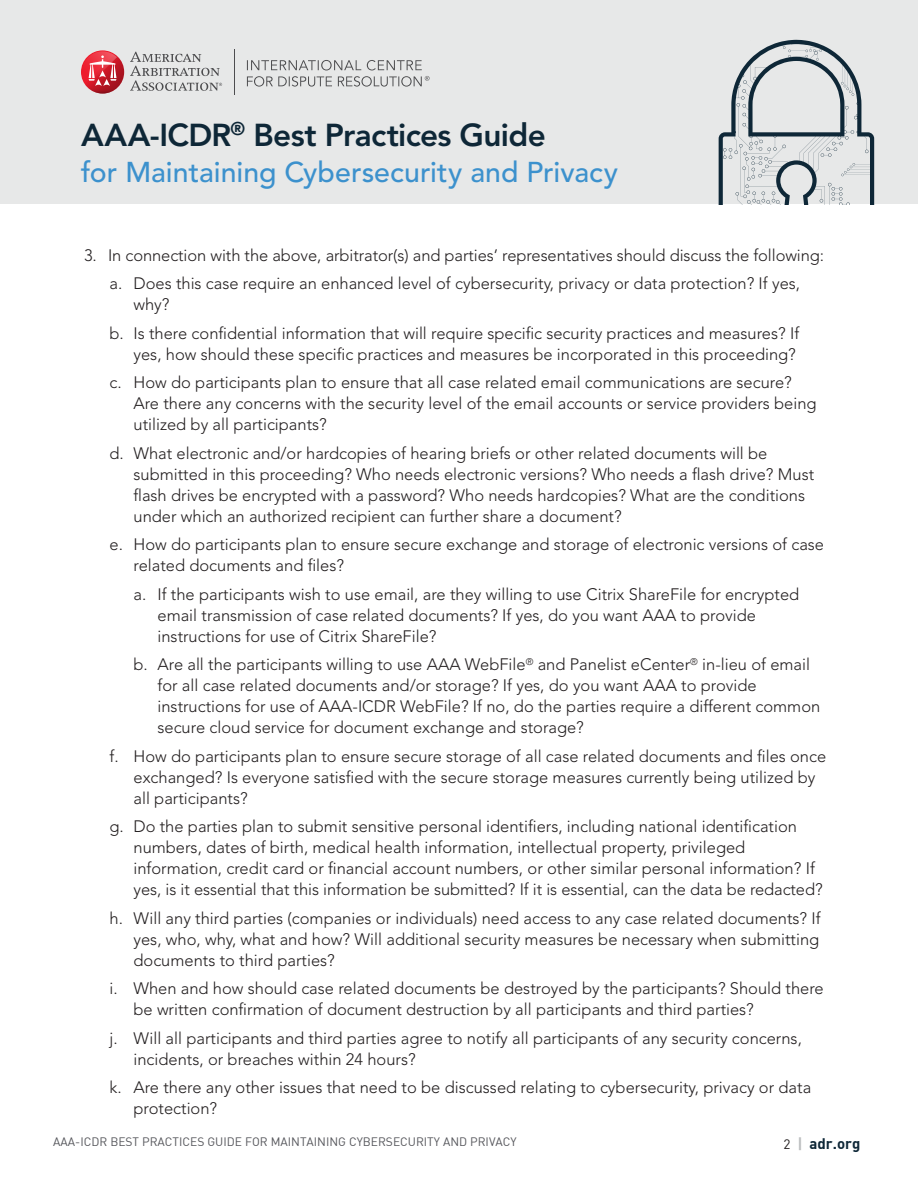
<style>
.page{position:relative;width:918px;height:1188px;background:#fff}
.page>*{position:absolute;margin:0;border:0;box-sizing:border-box;transform-origin:0 0}
.t1{font:800 31.5px "Avenir LT Std";letter-spacing:-.02em;color:#0e2737}
.t2{font:500 28.5px "Avenir LT Std";color:#3c91cd}
.t3{font:300 16.5px/21px "Avenir LT Std";color:#231f20}
.t4{font:15px "DIN Bold";color:#0e2737}
.t5{font:12px "DIN";color:#55565b}
.s1{font-family:"DIN";font-size:13.5px;color:#231f20}
.s2{color:#bcbec0}
</style>
<div class="page">
<div style="left:0;top:0;width:918px;height:204px;background:#e7e8e8"></div>
<svg style="left:130px;top:52px;width:92px;height:39px"></svg>
<svg style="left:81px;top:50px;width:43px;height:44px"></svg>
<svg style="left:82px;top:51px;width:35px;height:43px;background:#dd606a"></svg>
<hr style="left:234px;top:50px;width:1px;height:45px;background:#4d4d4f">
<svg style="left:247px;top:60px;width:183px;height:27px"></svg>
<svg style="left:719px;top:40px;width:155px;height:165px"></svg>
<h1 class="t1" style="left:81px;top:116px;width:466px">AAA-ICDR<sup>®</sup> Best Practices Guide</h1>
<h2 class="t2" style="left:81px;top:156px;width:538px">for Maintaining Cybersecurity and Privacy</h2>
<p class="t3" style="left:84px;top:245px;width:742px">3. In connection with the above, arbitrator(s) and parties’ representatives should discuss the following:</p>
<p class="t3" style="left:133px;top:273px;width:668px;text-indent:-24px">a. Does this case require an enhanced level of cybersecurity, privacy or data protection? If yes, why?</p>
<p class="t3" style="left:110px;top:323px;width:691px;text-align:right">b. Is there confidential information that will require specific security practices and measures? If yes, how should these specific practices and measures be incorporated in this proceeding?</p>
<p class="t3" style="left:133px;top:372px;width:685px;text-indent:-24px">c. How do participants plan to ensure that all case related email communications are secure?<br>Are there any concerns with the security level of the email accounts or service providers being utilized by all participants?</p>
<p class="t3" style="left:133px;top:443px;width:682px;text-indent:-24px">d. What electronic and/or hardcopies of hearing briefs or other related documents will be submitted in this proceeding? Who needs electronic versions? Who needs a flash drive? Must flash drives be encrypted with a password? Who needs hardcopies? What are the conditions under which an authorized recipient can further share a document?</p>
<p class="t3" style="left:133px;top:534px;width:692px;text-indent:-24px">e. How do participants plan to ensure secure exchange and storage of electronic versions of case related documents and files?</p>
<p class="t3" style="left:158px;top:584px;width:643px;text-indent:-24px">a. If the participants wish to use email, are they willing to use Citrix ShareFile for encrypted email transmission of case related documents? If yes, do you want AAA to provide instructions for use of Citrix ShareFile?</p>
<p class="t3" style="left:158px;top:654px;width:664px;text-indent:-24px">b. Are all the participants willing to use AAA WebFile<sup>®</sup> and Panelist eCenter<sup>®</sup> in-lieu of email for all case related documents and/or storage? If yes, do you want AAA to provide instructions for use of AAA-ICDR WebFile? If no, do the parties require a different common secure cloud service for document exchange and storage?</p>
<p class="t3" style="left:133px;top:746px;width:694px;text-indent:-24px">f. How do participants plan to ensure secure storage of all case related documents and files once exchanged? Is everyone satisfied with the secure storage measures currently being utilized by all participants?</p>
<p class="t3" style="left:133px;top:816px;width:691px;text-indent:-24px">g. Do the parties plan to submit sensitive personal identifiers, including national identification numbers, dates of birth, medical health information, intellectual property, privileged information, credit card or financial account numbers, or other similar personal information? If yes, is it essential that this information be submitted? If it is essential, can the data be redacted?</p>
<p class="t3" style="left:133px;top:908px;width:689px;text-align:justify;text-indent:-24px">h. Will any third parties (companies or individuals) need access to any case related documents? If yes, who, why, what and how? Will additional security measures be necessary when submitting documents to third parties?</p>
<p class="t3" style="left:133px;top:978px;width:692px;text-indent:-24px">i. When and how should case related documents be destroyed by the participants? Should there be written confirmation of document destruction by all participants and third parties?</p>
<p class="t3" style="left:133px;top:1028px;width:670px;text-indent:-24px">j. Will all participants and third parties agree to notify all participants of any security concerns, incidents, or breaches within 24 hours?</p>
<p class="t3" style="left:133px;top:1077px;width:679px;text-indent:-24px">k. Are there any other issues that need to be discussed relating to cybersecurity, privacy or data protection?</p>
<p class="t5" style="left:53px;top:1134px;width:465px">AAA-ICDR BEST PRACTICES GUIDE FOR MAINTAINING CYBERSECURITY AND PRIVACY</p>
<p class="t4" style="left:783px;top:1134px;width:79px"><span class="s1">2</span> <span class="s2">|</span> adr.org</p>
</div>
